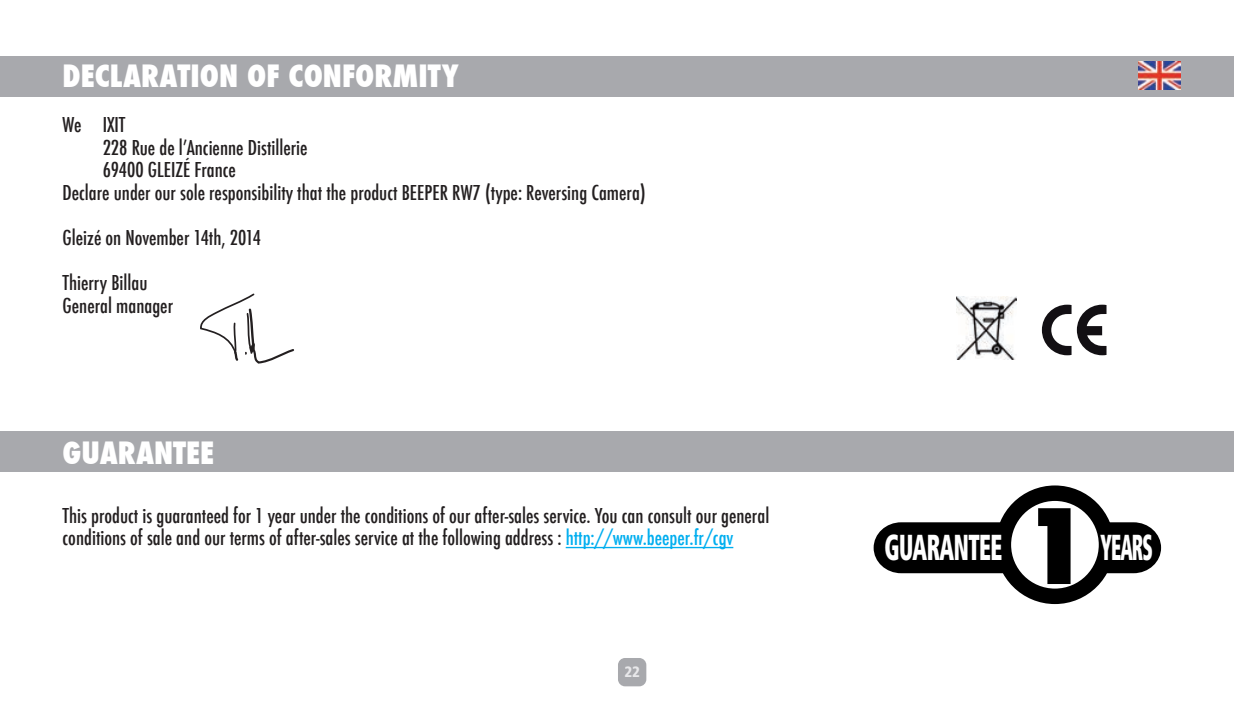
<style>
.page{position:relative;width:1234px;height:709px;background:#fff}
.page>*{position:absolute;margin:0;border:0;box-sizing:border-box;transform-origin:0 0}
.t1{font:800 condensed 100.5px "Futura";color:#000;scale:1.13 1}
.t2{font:900 condensed 36px "Frutiger";letter-spacing:-.025em;color:#fff;scale:.61 1}
.t3{font:900 condensed 36px "Frutiger";letter-spacing:-.025em;color:#fff;scale:.52 1}
.t4{font:800 condensed 30px "Futura";color:#fff}
.t5{font:500 condensed 20px/22.5px "Futura";color:#231f20}
.t6{font:900 condensed 15px "Frutiger";color:#e8e8ea}
.s1{color:#00aeef}
</style>
<div class="page">
<div style="left:618px;top:658px;width:28px;height:28px;background:#a8a9ad;border-radius:7px"></div>
<div style="left:0;top:431px;width:1233px;height:40px;background:#a8a9ad"></div>
<div style="left:0;top:56px;width:1233px;height:40px;background:#a8a9ad"></div>
<img style="left:1138px;top:61px;width:42px;height:28px">
<hr style="left:565px;top:547px;width:168px;height:1px;background:#00aeef">
<svg style="left:873px;top:522px;width:287px;height:51px;background:#121212"></svg>
<svg style="left:1003px;top:493px;width:103px;height:103px"></svg>
<div style="left:995px;top:485px;width:118px;height:119px;border:15px solid #000;border-radius:50%"></div>
<img style="left:956px;top:297px;width:60px;height:63px">
<svg style="left:1041px;top:305px;width:65px;height:50px"></svg>
<svg style="left:200px;top:293px;width:94px;height:71px"></svg>
<p class="t4" style="left:63px;top:56px;width:397px">DECLARATION OF CONFORMITY</p>
<p class="t5" style="left:63px;top:114px;width:64px">We IXIT</p>
<p class="t5" style="left:103px;top:136px;width:206px">228 Rue de lʼAncienne Distillerie</p>
<p class="t5" style="left:103px;top:159px;width:135px">69400 GLEIZÉ France</p>
<p class="t5" style="left:63px;top:181px;width:584px">Declare under our sole responsibility that the product BEEPER RW7 (type: Reversing Camera)</p>
<p class="t5" style="left:63px;top:226px;width:200px">Gleizé on November 14th, 2014</p>
<p class="t5" style="left:63px;top:271px;width:112px">Thierry Billau<br>General manager</p>
<p class="t4" style="left:63px;top:433px;width:153px">GUARANTEE</p>
<p class="t5" style="left:63px;top:504px;width:708px">This product is guaranteed for 1 year under the conditions of our after-sales service. You can consult our general conditions of sale and our terms of after-sales service at the following address : <span class="s1">http://www.beeper.fr/cgv</span></p>
<p class="t6" style="left:624px;top:662px;width:17px">22</p>
<p class="t2" style="left:884px;top:526px;width:195px">GUARANTEE</p>
<p class="t1" style="left:1020px;top:478px;width:62px">1</p>
<p class="t3" style="left:1100px;top:526px;width:102px">YEARS</p>
</div>
